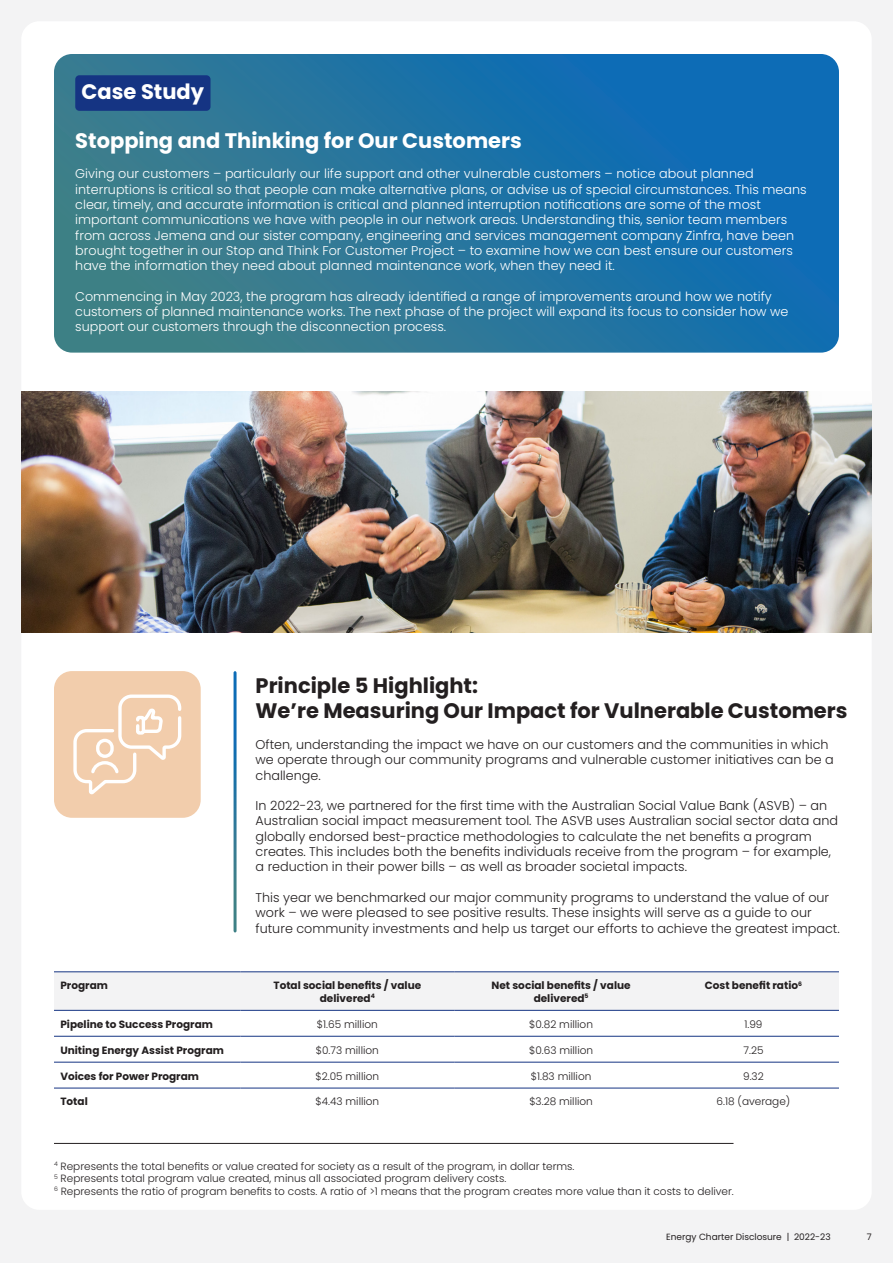
<style>
.page{position:relative;width:893px;height:1263px;background:#f3f3f4}
.page>*{position:absolute;margin:0;border:0;box-sizing:border-box;transform-origin:0 0}
.t1{font:700 21px/25.2px "Poppins";color:#231f20}
.t2{font:700 21px "Poppins";color:#fff}
.t3{font:300 12.75px/15.3px "Poppins";color:#fff}
.t4{font:300 12.75px/15.3px "Poppins";color:#231f20}
.t5{font:300 10.5px "Poppins";color:#231f20}
.t6{font:700 10.5px/12.6px "Poppins";color:#231f20;text-align:center}
.t7{font:9px "Poppins";color:#231f20}
</style>
<div class="page">
<div style="left:21px;top:21px;width:851px;height:1189px;background:#fff;border-radius:18px"></div>
<div style="left:54px;top:972px;width:785px;height:38px;background:#f3f3f4"></div>
<svg style="left:54px;top:1035px;width:785px;height:53px"></svg>
<hr style="left:54px;top:1036px;width:186px;height:1px;background:#153483">
<hr style="left:240px;top:1036px;width:214px;height:1px;background:#153483">
<hr style="left:454px;top:1036px;width:214px;height:1px;background:#153483">
<hr style="left:668px;top:1036px;width:171px;height:1px;background:#153483">
<hr style="left:54px;top:1062px;width:186px;height:1px;background:#153483">
<hr style="left:240px;top:1062px;width:214px;height:1px;background:#153483">
<hr style="left:454px;top:1062px;width:214px;height:1px;background:#153483">
<hr style="left:668px;top:1062px;width:171px;height:1px;background:#153483">
<hr style="left:54px;top:1088px;width:186px;height:1px;background:#153483">
<hr style="left:240px;top:1088px;width:214px;height:1px;background:#153483">
<hr style="left:454px;top:1088px;width:214px;height:1px;background:#153483">
<hr style="left:668px;top:1088px;width:171px;height:1px;background:#153483">
<hr style="left:54px;top:971px;width:186px;height:1px;background:#153483">
<hr style="left:54px;top:1010px;width:186px;height:1px;background:#153483">
<hr style="left:240px;top:971px;width:214px;height:1px;background:#153483">
<hr style="left:240px;top:1010px;width:214px;height:1px;background:#153483">
<hr style="left:454px;top:971px;width:214px;height:1px;background:#153483">
<hr style="left:454px;top:1010px;width:214px;height:1px;background:#153483">
<hr style="left:668px;top:971px;width:171px;height:1px;background:#153483">
<hr style="left:668px;top:1010px;width:171px;height:1px;background:#153483">
<svg style="left:54px;top:54px;width:785px;height:299px;background:#2475a0"></svg>
<img style="left:21px;top:392px;width:851px;height:240px">
<div style="left:54px;top:671px;width:147px;height:147px;background:#f2cdac;border-radius:18px"></div>
<svg style="left:73px;top:694px;width:109px;height:101px"></svg>
<hr style="left:54px;top:1143px;width:679px;height:1px;background:#231f20">
<div style="left:75px;top:75px;width:136px;height:36px;background:#153483;border-radius:4px"></div>
<p class="t2" style="left:82px;top:80px;width:124px">Case Study</p>
<p class="t2" style="left:75px;top:128px;width:448px">Stopping and Thinking for Our Customers</p>
<p class="t3" style="left:75px;top:166px;width:733px">Giving our customers – particularly our life support and other vulnerable customers – notice about planned interruptions is critical so that people can make alternative plans, or advise us of special circumstances. This means clear, timely, and accurate information is critical and planned interruption notifications are some of the most important communications we have with people in our network areas. Understanding this, senior team members from across Jemena and our sister company, engineering and services management company Zinfra, have been brought together in our Stop and Think For Customer Project – to examine how we can best ensure our customers have the information they need about planned maintenance work, when they need it.</p>
<p class="t3" style="left:75px;top:289px;width:715px">Commencing in May 2023, the program has already identified a range of improvements around how we notify customers of planned maintenance works. The next phase of the project will expand its focus to consider how we support our customers through the disconnection process.</p>
<p class="t1" style="left:256px;top:673px;width:594px">Principle 5 Highlight:<br>We’re Measuring Our Impact for Vulnerable Customers</p>
<p class="t4" style="left:256px;top:737px;width:580px">Often, understanding the impact we have on our customers and the communities in which we operate through our community programs and vulnerable customer initiatives can be a challenge.</p>
<p class="t4" style="left:256px;top:798px;width:584px">In 2022-23, we partnered for the first time with the Australian Social Value Bank (ASVB) – an Australian social impact measurement tool. The ASVB uses Australian social sector data and globally endorsed best-practice methodologies to calculate the net benefits a program creates. This includes both the benefits individuals receive from the program – for example, a reduction in their power bills – as well as broader societal impacts.</p>
<p class="t4" style="left:256px;top:890px;width:586px">This year we benchmarked our major community programs to understand the value of our work – we were pleased to see positive results. These insights will serve as a guide to our future community investments and help us target our efforts to achieve the greatest impact.</p>
<p class="t6" style="left:60px;top:979px;width:49px">Program</p>
<p class="t6" style="left:273px;top:979px;width:149px">Total social benefits / value delivered<sup>4</sup></p>
<p class="t6" style="left:492px;top:979px;width:141px">Net social benefits / value</p>
<p class="t6" style="left:534px;top:992px;width:56px">delivered<sup>5</sup></p>
<p class="t6" style="left:705px;top:979px;width:99px">Cost benefit ratio<sup>6</sup></p>
<p class="t6" style="left:60px;top:1018px;width:154px">Pipeline to Success Program</p>
<p class="t5" style="left:317px;top:1018px;width:62px">$1.65 million</p>
<p class="t5" style="left:529px;top:1018px;width:65px">$0.82 million</p>
<p class="t5" style="left:744px;top:1018px;width:20px">1.99</p>
<p class="t6" style="left:60px;top:1044px;width:165px">Uniting Energy Assist Program</p>
<p class="t5" style="left:316px;top:1044px;width:64px">$0.73 million</p>
<p class="t5" style="left:529px;top:1044px;width:66px">$0.63 million</p>
<p class="t5" style="left:743px;top:1044px;width:21px">7.25</p>
<p class="t6" style="left:60px;top:1070px;width:140px">Voices for Power Program</p>
<p class="t5" style="left:315px;top:1070px;width:65px">$2.05 million</p>
<p class="t5" style="left:531px;top:1070px;width:62px">$1.83 million</p>
<p class="t5" style="left:743px;top:1070px;width:22px">9.32</p>
<p class="t6" style="left:60px;top:1095px;width:29px">Total</p>
<p class="t5" style="left:315px;top:1096px;width:65px">$4.43 million</p>
<p class="t5" style="left:529px;top:1096px;width:65px">$3.28 million</p>
<p class="t5" style="left:717px;top:1096px;width:75px">6.18 (average)</p>
<p class="t5" style="left:54px;top:1160px;width:522px"><sup>4</sup> Represents the total benefits or value created for society as a result of the program, in dollar terms.</p>
<p class="t5" style="left:54px;top:1172px;width:454px"><sup>5</sup> Represents total program value created, minus all associated program delivery costs.</p>
<p class="t5" style="left:54px;top:1185px;width:681px"><sup>6</sup> Represents the ratio of program benefits to costs. A ratio of &gt;1 means that the program creates more value than it costs to deliver.</p>
<p class="t7" style="left:666px;top:1232px;width:166px">Energy Charter Disclosure | 2022-23</p>
<p class="t7" style="left:867px;top:1232px;width:6px">7</p>
</div>
